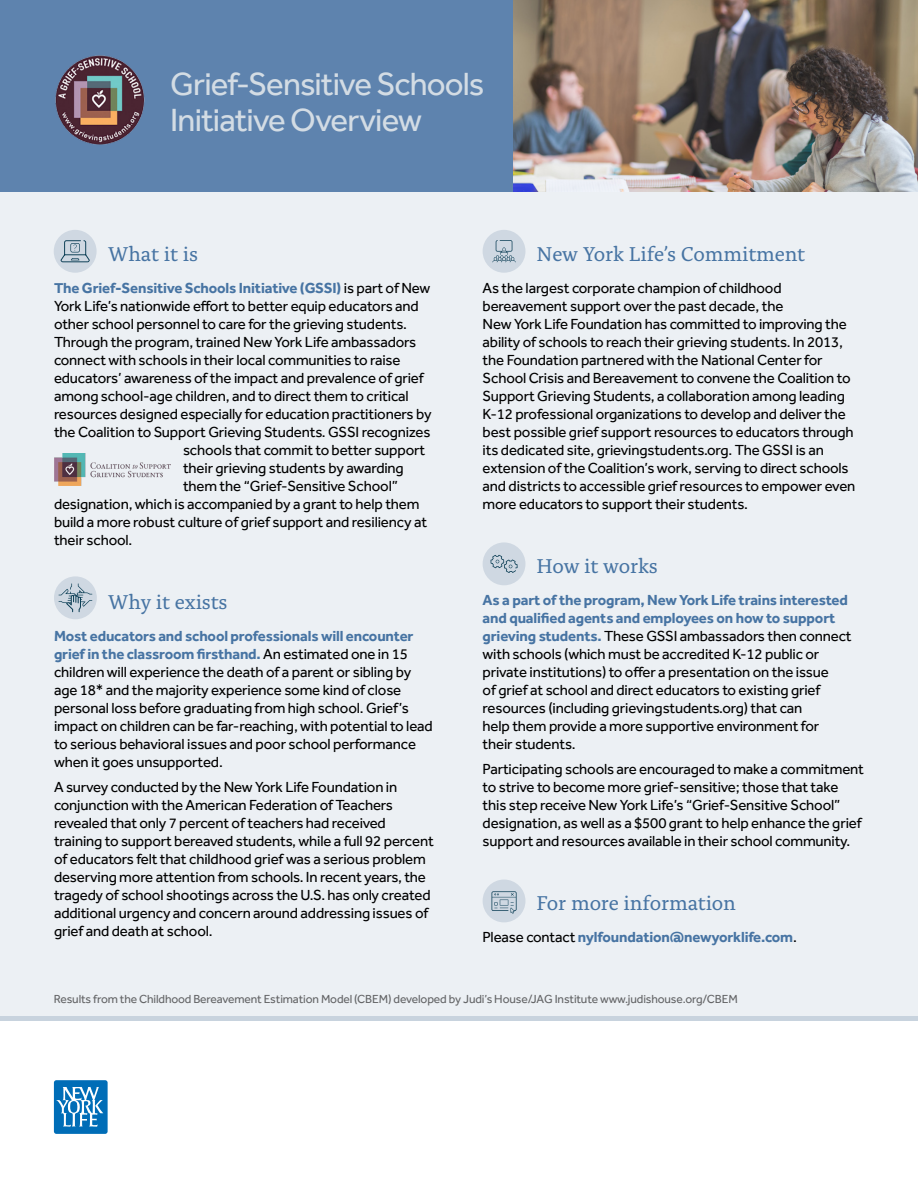
<style>
.page{position:relative;width:918px;height:1188px;background:#fff}
.page>*{position:absolute;margin:0;border:0;box-sizing:border-box;transform-origin:0 0}
.t1{font:33px/36px "Effra Pro";letter-spacing:-.025em;color:#d3dce4}
.t2{font:21px "Alda Pro";letter-spacing:-.01em;color:#4774a3}
.t3{font:15px/18px "Effra Pro";letter-spacing:-.01em;color:#000}
.t4{font:700 15px "Effra Pro";letter-spacing:-.01em;color:#4774a3}
.t5{font:12px "Effra Pro";letter-spacing:-.01em;color:#636466}
.s1{font-weight:400;color:#000}
.s2{font-weight:700;color:#4774a3}
</style>
<div class="page">
<img style="left:513px;top:0;width:405px;height:192px">
<div style="left:0;top:0;width:513px;height:205px;background:#5e83ae"></div>
<img style="left:55px;top:55px;width:90px;height:90px">
<div style="left:0;top:192px;width:918px;height:828px;background:#ecf0f4"></div>
<hr style="left:0;top:1016px;width:918px;height:4px;background:#c8d3de">
<svg style="left:54px;top:1080px;width:54px;height:54px;background:#388dc6"></svg>
<div style="left:54px;top:230px;width:43px;height:43px;background:#cfd8e2;border-radius:50%"></div>
<svg style="left:61px;top:240px;width:29px;height:22px"></svg>
<div style="left:483px;top:542px;width:42px;height:43px;background:#cfd8e2;border-radius:50%"></div>
<svg style="left:491px;top:555px;width:27px;height:18px"></svg>
<div style="left:483px;top:880px;width:42px;height:42px;background:#cfd8e2;border-radius:50%"></div>
<svg style="left:492px;top:891px;width:25px;height:23px"></svg>
<div style="left:54px;top:576px;width:43px;height:43px;background:#cfd8e2;border-radius:50%"></div>
<svg style="left:59px;top:583px;width:33px;height:29px"></svg>
<img style="left:54px;top:454px;width:116px;height:31px">
<div style="left:483px;top:230px;width:42px;height:43px;background:#cfd8e2;border-radius:50%"></div>
<svg style="left:492px;top:240px;width:24px;height:22px"></svg>
<h1 class="t1" style="left:170px;top:66px;width:316px">Grief-Sensitive Schools<br>Initiative Overview</h1>
<h2 class="t2" style="left:108px;top:239px;width:92px">What it is</h2>
<p class="t4" style="left:54px;top:279px;width:378px">The Grief-Sensitive Schools Initiative (GSSI) <span class="s1">is part of New</span></p>
<p class="t3" style="left:54px;top:297px;width:366px">York Life’s nationwide effort to better equip educators and</p>
<p class="t3" style="left:54px;top:315px;width:354px">other school personnel to care for the grieving students.</p>
<p class="t3" style="left:54px;top:333px;width:364px">Through the program, trained New York Life ambassadors</p>
<p class="t3" style="left:54px;top:351px;width:348px">connect with schools in their local communities to raise</p>
<p class="t3" style="left:54px;top:369px;width:371px">educators’ awareness of the impact and prevalence of grief</p>
<p class="t3" style="left:54px;top:387px;width:356px">among school-age children, and to direct them to critical</p>
<p class="t3" style="left:54px;top:405px;width:379px">resources designed especially for education practitioners by</p>
<p class="t3" style="left:54px;top:423px;width:378px">the Coalition to Support Grieving Students. GSSI recognizes</p>
<p class="t3" style="left:183px;top:441px;width:244px">schools that commit to better support</p>
<p class="t3" style="left:183px;top:459px;width:222px">their grieving students by awarding</p>
<p class="t3" style="left:183px;top:477px;width:216px">them the “Grief-Sensitive School”</p>
<p class="t3" style="left:54px;top:495px;width:367px">designation, which is accompanied by a grant to help them</p>
<p class="t3" style="left:54px;top:513px;width:375px">build a more robust culture of grief support and resiliency at</p>
<p class="t3" style="left:54px;top:531px;width:80px">their school.</p>
<h2 class="t2" style="left:108px;top:587px;width:121px">Why it exists</h2>
<p class="t3" style="left:54px;top:627px;width:380px"><span class="s2">Most educators and school professionals will encounter grief in the classroom firsthand.</span> An estimated one in 15 children will experience the death of a parent or sibling by age 18* and the majority experience some kind of close personal loss before graduating from high school. Grief’s impact on children can be far-reaching, with potential to lead to serious behavioral issues and poor school performance when it goes unsupported.</p>
<p class="t3" style="left:54px;top:777px;width:381px">A survey conducted by the New York Life Foundation in conjunction with the American Federation of Teachers revealed that only 7 percent of teachers had received training to support bereaved students, while a full 92 percent of educators felt that childhood grief was a serious problem deserving more attention from schools. In recent years, the tragedy of school shootings across the U.S. has only created additional urgency and concern around addressing issues of grief and death at school.</p>
<h2 class="t2" style="left:537px;top:239px;width:270px">New York Life’s Commitment</h2>
<p class="t3" style="left:483px;top:279px;width:374px">As the largest corporate champion of childhood bereavement support over the past decade, the<br>New York Life Foundation has committed to improving the ability of schools to reach their grieving students. In 2013, the Foundation partnered with the National Center for School Crisis and Bereavement to convene the Coalition to Support Grieving Students, a collaboration among leading K-12 professional organizations to develop and deliver the best possible grief support resources to educators through its dedicated site, grievingstudents.org. The GSSI is an extension of the Coalition’s work, serving to direct schools and districts to accessible grief resources to empower even more educators to support their students.</p>
<h2 class="t2" style="left:537px;top:551px;width:123px">How it works</h2>
<p class="t3" style="left:483px;top:591px;width:371px"><span class="s2">As a part of the program, New York Life trains interested and qualified agents and employees on how to support grieving students.</span> These GSSI ambassadors then connect with schools (which must be accredited K-12 public or private institutions) to offer a presentation on the issue<br>of grief at school and direct educators to existing grief resources (including grievingstudents.org) that can<br>help them provide a more supportive environment for their students.</p>
<p class="t3" style="left:483px;top:759px;width:383px">Participating schools are encouraged to make a commitment to strive to become more grief-sensitive; those that take this step receive New York Life’s “Grief-Sensitive School” designation, as well as a $500 grant to help enhance the grief support and resources available in their school community.</p>
<h2 class="t2" style="left:537px;top:887px;width:201px">For more information</h2>
<p class="t4" style="left:483px;top:927px;width:316px"><span class="s1">Please contact</span> nylfoundation@newyorklife.com<span class="s1">.</span></p>
<p class="t5" style="left:54px;top:992px;width:686px">Results from the Childhood Bereavement Estimation Model (CBEM) developed by Judi’s House/JAG Institute www.judishouse.org/CBEM</p>
</div>
